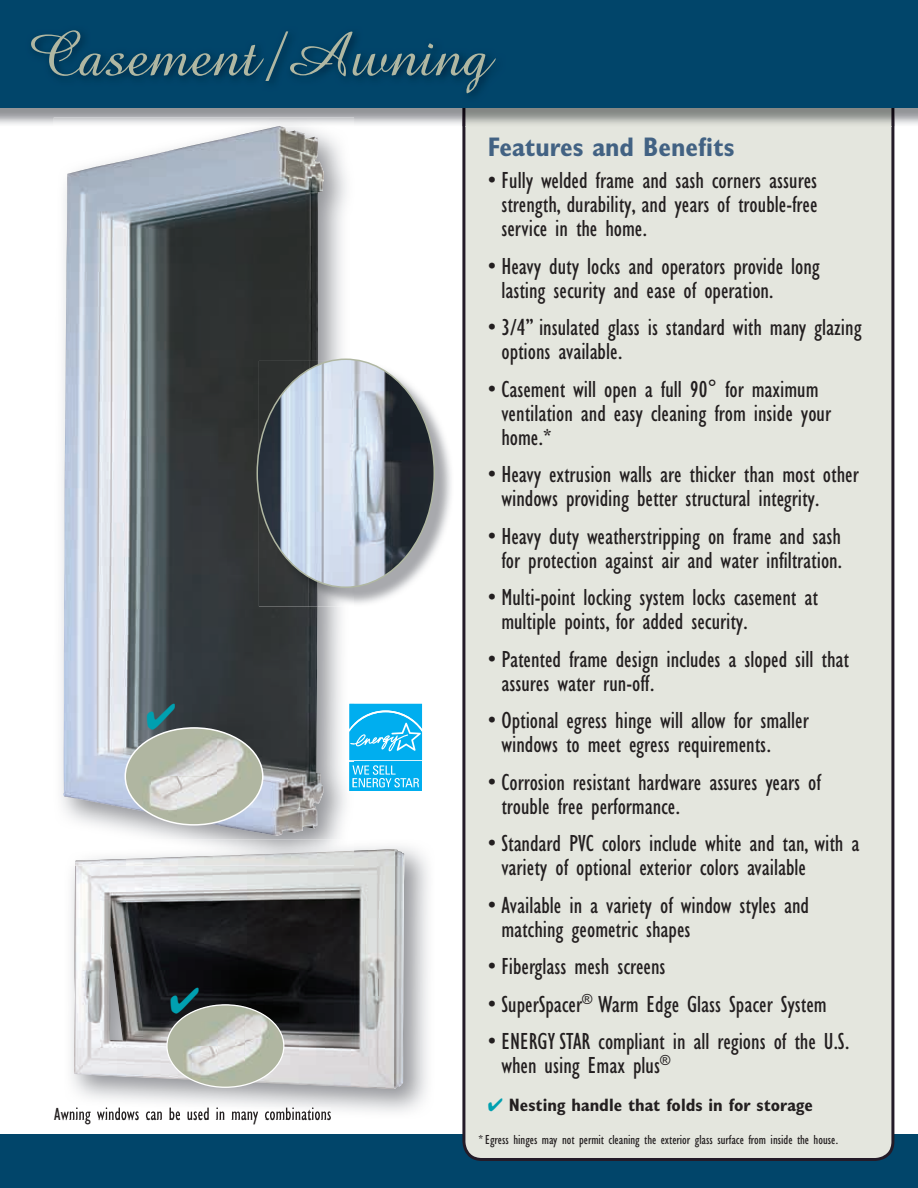
<style>
.page{position:relative;width:918px;height:1188px;background:#fff}
.page>*{position:absolute;margin:0;border:0;box-sizing:border-box;transform-origin:0 0}
.t1{font:63px "Amazone BT";color:#b0b7a2}
.t2{font:700 condensed 27px "Gill Sans";color:#426283}
.t3{font:condensed 24px/24px "Gill Sans";color:#231f20}
.t4{font:condensed 18px "Gill Sans";color:#231f20}
.t5{font:700 condensed 18px "Gill Sans";color:#231f20}
.t6{font:condensed 13.5px "Gill Sans";color:#231f20}
.s1{color:#00a0b0}
</style>
<div class="page">
<div style="left:0;top:1134px;width:918px;height:54px;background:#01456a"></div>
<div style="left:462px;top:126px;width:432px;height:1035px;background:#e4e6de"></div>
<img style="left:0;top:108px;width:918px;height:18px">
<img style="left:462px;top:108px;width:432px;height:18px">
<div style="left:0;top:0;width:918px;height:108px;background:#01456a"></div>
<img style="left:65px;top:1107px;width:266px;height:12px">
<img style="left:74px;top:849px;width:331px;height:240px">
<img style="left:54px;top:118px;width:300px;height:722px">
<svg style="left:348px;top:702px;width:75px;height:91px;background:#35bef2"></svg>
<img style="left:72px;top:840px;width:282px;height:26px">
<img style="left:75px;top:851px;width:279px;height:15px">
<img style="left:63px;top:126px;width:261px;height:710px">
<img style="left:259px;top:418px;width:192px;height:188px">
<svg style="left:256px;top:358px;width:179px;height:230px;background:#969ea8"></svg>
<svg style="left:166px;top:987px;width:118px;height:101px;background:#959891"></svg>
<svg style="left:125px;top:704px;width:139px;height:122px;background:#a1a5a0"></svg>
<h1 class="t1" style="left:29px;top:19px;width:463px">Casement/Awning</h1>
<p class="t4" style="left:54px;top:1104px;width:279px">Awning windows can be used in many combinations</p>
<p class="t2" style="left:488px;top:130px;width:248px">Features and Benefits</p>
<p class="t3" style="left:501px;top:169px;width:318px;text-align:justify;text-indent:-13px">• Fully welded frame and sash corners assures strength, durability, and years of trouble-free service in the home.</p>
<p class="t3" style="left:501px;top:255px;width:320px;text-indent:-13px">• Heavy duty locks and operators provide long lasting security and ease of operation.</p>
<p class="t3" style="left:501px;top:316px;width:362px;text-indent:-13px">• 3/4” insulated glass is standard with many glazing options available.</p>
<p class="t3" style="left:501px;top:378px;width:331px;text-indent:-13px">• Casement will open a full 90° for maximum ventilation and easy cleaning from inside your home.*</p>
<p class="t3" style="left:501px;top:463px;width:359px;text-indent:-13px">• Heavy extrusion walls are thicker than most other windows providing better structural integrity.</p>
<p class="t3" style="left:488px;top:524px;width:356px;text-align:center">• Heavy duty weatherstripping on frame and sash for protection against air and water infiltration.</p>
<p class="t3" style="left:501px;top:586px;width:318px;text-indent:-13px">• Multi-point locking system locks casement at multiple points, for added security.</p>
<p class="t3" style="left:501px;top:647px;width:349px;text-indent:-13px">• Patented frame design includes a sloped sill that assures water run-off.</p>
<p class="t3" style="left:501px;top:709px;width:309px;text-indent:-13px">• Optional egress hinge will allow for smaller windows to meet egress requirements.</p>
<p class="t3" style="left:501px;top:770px;width:321px;text-indent:-13px">• Corrosion resistant hardware assures years of trouble free performance.</p>
<p class="t3" style="left:501px;top:832px;width:359px;text-indent:-13px">• Standard PVC colors include white and tan, with a variety of optional exterior colors available</p>
<p class="t3" style="left:501px;top:893px;width:309px;text-indent:-13px">• Available in a variety of window styles and matching geometric shapes</p>
<p class="t3" style="left:488px;top:955px;width:179px">• Fiberglass mesh screens</p>
<p class="t3" style="left:488px;top:993px;width:340px">• SuperSpacer<sup>®</sup> Warm Edge Glass Spacer System</p>
<p class="t3" style="left:501px;top:1030px;width:349px;text-indent:-13px">• ENERGY STAR compliant in all regions of the U.S. when using Emax plus<sup>®</sup></p>
<p class="t5" style="left:488px;top:1094px;width:327px"><span class="s1">✔</span> Nesting handle that folds in for storage</p>
<p class="t6" style="left:478px;top:1132px;width:361px">* Egress hinges may not permit cleaning the exterior glass surface from inside the house.</p>
</div>
